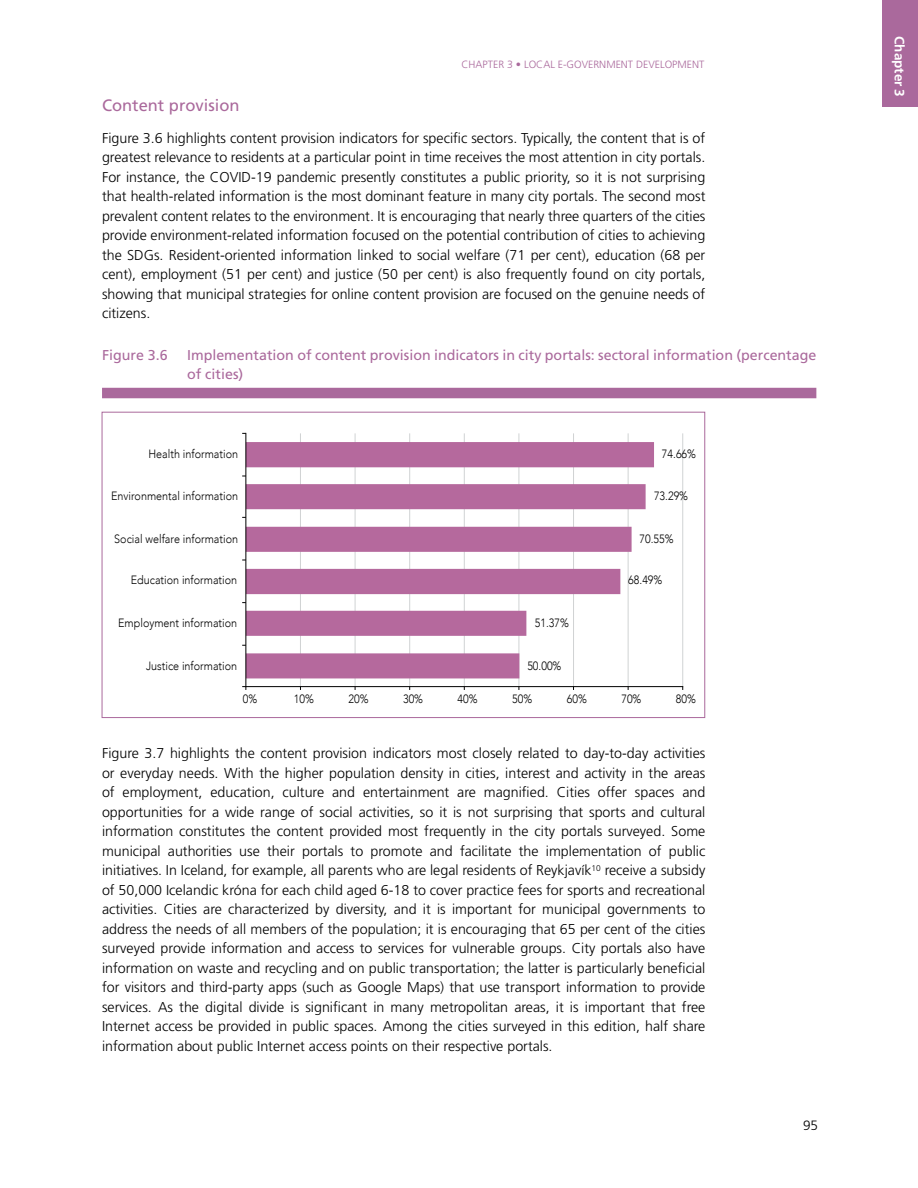
<style>
.page{position:relative;width:918px;height:1188px;background:#fff}
.page>*{position:absolute;margin:0;border:0;box-sizing:border-box;transform-origin:0 0}
.t1{font:16.5px "Frutiger LT Std";color:#aa699c}
.t2{font:300 14.25px/19.5px "Frutiger LT Std";color:#000;text-align:justify}
.t3{font:14.25px/19.5px "Frutiger LT Std";color:#aa699c}
.t4{font:700 13.5px "Frutiger LT Std";color:#fff}
.t5{font:300 13.5px "Frutiger LT Std";color:#000}
.t6{font:300 12px "Avenir";color:#000;scale:.9 1}
.t7{font:300 10.5px "Frutiger LT Std";color:#aa699c}
</style>
<div class="page">
<div style="left:882px;top:0;width:36px;height:106px;background:#aa699c"></div>
<div style="left:102px;top:388px;width:714px;height:10px;background:#aa699c"></div>
<hr style="left:300px;top:433px;width:1px;height:254px;background:#d1d3d4">
<hr style="left:355px;top:433px;width:1px;height:254px;background:#d1d3d4">
<hr style="left:409px;top:433px;width:1px;height:254px;background:#d1d3d4">
<hr style="left:464px;top:433px;width:1px;height:254px;background:#d1d3d4">
<hr style="left:519px;top:433px;width:1px;height:254px;background:#d1d3d4">
<hr style="left:573px;top:433px;width:1px;height:254px;background:#d1d3d4">
<hr style="left:628px;top:433px;width:1px;height:254px;background:#d1d3d4">
<hr style="left:682px;top:433px;width:1px;height:254px;background:#d1d3d4">
<svg style="left:246px;top:442px;width:408px;height:236px;fill:#b5699d"></svg>
<hr style="left:246px;top:686px;width:437px;height:1px;background:#000">
<hr style="left:245px;top:433px;width:1px;height:254px;background:#000">
<p class="t7" style="left:462px;top:59px;width:244px">Chapter 3 • Local E-Government Development</p>
<p class="t1" style="left:102px;top:95px;width:139px">Content provision</p>
<p class="t2" style="left:102px;top:128px;width:605px">Figure 3.6 highlights content provision indicators for specific sectors. Typically, the content that is of greatest relevance to residents at a particular point in time receives the most attention in city portals.<br>For instance, the COVID-19 pandemic presently constitutes a public priority, so it is not surprising that health-related information is the most dominant feature in many city portals. The second most prevalent content relates to the environment. It is encouraging that nearly three quarters of the cities provide environment-related information focused on the potential contribution of cities to achieving the SDGs. Resident-oriented information linked to social welfare (71 per cent), education (68 per cent), employment (51 per cent) and justice (50 per cent) is also frequently found on city portals, showing that municipal strategies for online content provision are focused on the genuine needs of citizens.</p>
<p class="t3" style="left:102px;top:345px;width:67px">Figure 3.6</p>
<p class="t3" style="left:187px;top:345px;width:631px">Implementation of content provision indicators in city portals: sectoral information (percentage of cities)</p>
<p class="t6" style="left:148px;top:447px;width:101px">Health information</p>
<p class="t6" style="left:662px;top:447px;width:39px">74.66%</p>
<p class="t6" style="left:111px;top:489px;width:143px">Environmental information</p>
<p class="t6" style="left:654px;top:489px;width:39px">73.29%</p>
<p class="t6" style="left:114px;top:532px;width:139px">Social welfare information</p>
<p class="t6" style="left:640px;top:532px;width:39px">70.55%</p>
<p class="t6" style="left:131px;top:573px;width:120px">Education information</p>
<p class="t6" style="left:628px;top:573px;width:39px">68.49%</p>
<p class="t6" style="left:118px;top:616px;width:134px">Employment information</p>
<p class="t6" style="left:535px;top:616px;width:39px">51.37%</p>
<p class="t6" style="left:146px;top:658px;width:103px">Justice information</p>
<p class="t6" style="left:527px;top:658px;width:39px">50.00%</p>
<p class="t6" style="left:243px;top:692px;width:18px">0%</p>
<p class="t6" style="left:294px;top:692px;width:24px">10%</p>
<p class="t6" style="left:348px;top:692px;width:24px">20%</p>
<p class="t6" style="left:403px;top:692px;width:24px">30%</p>
<p class="t6" style="left:458px;top:692px;width:24px">40%</p>
<p class="t6" style="left:512px;top:692px;width:24px">50%</p>
<p class="t6" style="left:567px;top:692px;width:24px">60%</p>
<p class="t6" style="left:621px;top:692px;width:24px">70%</p>
<p class="t6" style="left:676px;top:692px;width:24px">80%</p>
<p class="t2" style="left:102px;top:744px;width:605px">Figure 3.7 highlights the content provision indicators most closely related to day-to-day activities or everyday needs. With the higher population density in cities, interest and activity in the areas of employment, education, culture and entertainment are magnified. Cities offer spaces and opportunities for a wide range of social activities, so it is not surprising that sports and cultural information constitutes the content provided most frequently in the city portals surveyed. Some municipal authorities use their portals to promote and facilitate the implementation of public initiatives. In Iceland, for example, all parents who are legal residents of Reykjavík<sup>10</sup> receive a subsidy of 50,000 Icelandic króna for each child aged 6-18 to cover practice fees for sports and recreational activities. Cities are characterized by diversity, and it is important for municipal governments to address the needs of all members of the population; it is encouraging that 65 per cent of the cities surveyed provide information and access to services for vulnerable groups. City portals also have information on waste and recycling and on public transportation; the latter is particularly beneficial for visitors and third-party apps (such as Google Maps) that use transport information to provide services. As the digital divide is significant in many metropolitan areas, it is important that free Internet access be provided in public spaces. Among the cities surveyed in this edition, half share information about public Internet access points on their respective portals.</p>
<p class="t5" style="left:803px;top:1118px;width:17px">95</p>
<p class="t4" style="left:907px;top:36px;width:62px;rotate:90deg">Chapter 3</p>
</div>
